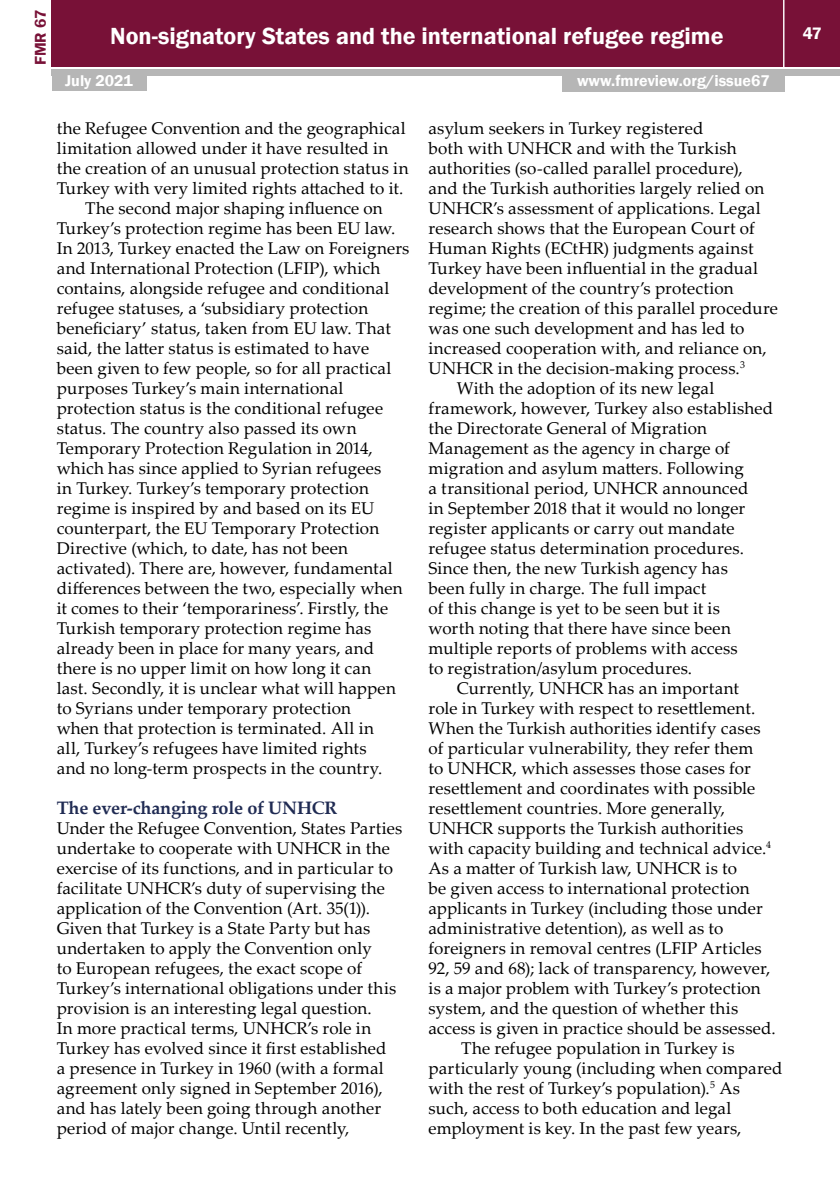
<style>
.page{position:relative;width:840px;height:1191px;background:#fff}
.page>*{position:absolute;margin:0;border:0;box-sizing:border-box;transform-origin:0 0}
.t1{font:600 24px "Franklin Gothic";color:#fff}
.t2{font:700 18px "Palatino Linotype";letter-spacing:-.01em;color:#202b53}
.t3{font:17px/20px "Palatino Linotype";letter-spacing:.01em;color:#000}
.t4{font:600 17px "Franklin Gothic";color:#fff}
.t5{font:600 16px "Franklin Gothic";color:#fff}
.t6{font:600 16px "Franklin Gothic";color:#781137}
</style>
<div class="page">
<div style="left:52px;top:0;width:787px;height:66px;background:#781137"></div>
<div style="left:52px;top:69px;width:787px;height:6px;background:#b6b6b6"></div>
<hr style="left:782px;top:0;width:2px;height:68px;background:#fff">
<div style="left:562px;top:74px;width:222px;height:18px;background:#b6b6b6"></div>
<div style="left:52px;top:73px;width:94px;height:18px;background:#b6b6b6"></div>
<p class="t6" style="left:31px;top:65px;width:57px;rotate:-90deg">FMR 67</p>
<h1 class="t1" style="left:110px;top:22px;width:614px">Non-signatory States and the international refugee regime</h1>
<p class="t4" style="left:802px;top:23px;width:21px">47</p>
<p class="t5" style="left:65px;top:71px;width:69px">July 2021</p>
<p class="t5" style="left:576px;top:71px;width:194px">www.fmreview.org/issue67</p>
<p class="t3" style="left:57px;top:117px;width:350px">the Refugee Convention and the geographical</p>
<p class="t3" style="left:57px;top:137px;width:333px">limitation allowed under it have resulted in</p>
<p class="t3" style="left:57px;top:157px;width:353px">the creation of an unusual protection status in</p>
<p class="t3" style="left:57px;top:177px;width:348px">Turkey with very limited rights attached to it.</p>
<p class="t3" style="left:85px;top:197px;width:299px">The second major shaping influence on</p>
<p class="t3" style="left:57px;top:217px;width:340px">Turkey’s protection regime has been EU law.</p>
<p class="t3" style="left:57px;top:237px;width:354px">In 2013, Turkey enacted the Law on Foreigners</p>
<p class="t3" style="left:57px;top:257px;width:325px">and International Protection (LFIP), which</p>
<p class="t3" style="left:57px;top:277px;width:334px">contains, alongside refugee and conditional</p>
<p class="t3" style="left:57px;top:297px;width:313px">refugee statuses, a ‘subsidiary protection</p>
<p class="t3" style="left:57px;top:317px;width:335px">beneficiary’ status, taken from EU law. That</p>
<p class="t3" style="left:57px;top:337px;width:314px">said, the latter status is estimated to have</p>
<p class="t3" style="left:57px;top:357px;width:336px">been given to few people, so for all practical</p>
<p class="t3" style="left:57px;top:377px;width:288px">purposes Turkey’s main international</p>
<p class="t3" style="left:57px;top:397px;width:328px">protection status is the conditional refugee</p>
<p class="t3" style="left:57px;top:417px;width:301px">status. The country also passed its own</p>
<p class="t3" style="left:57px;top:437px;width:317px">Temporary Protection Regulation in 2014,</p>
<p class="t3" style="left:57px;top:457px;width:326px">which has since applied to Syrian refugees</p>
<p class="t3" style="left:57px;top:477px;width:313px">in Turkey. Turkey’s temporary protection</p>
<p class="t3" style="left:57px;top:497px;width:319px">regime is inspired by and based on its EU</p>
<p class="t3" style="left:57px;top:517px;width:324px">counterpart, the EU Temporary Protection</p>
<p class="t3" style="left:57px;top:537px;width:293px">Directive (which, to date, has not been</p>
<p class="t3" style="left:57px;top:557px;width:337px">activated). There are, however, fundamental</p>
<p class="t3" style="left:57px;top:577px;width:347px">differences between the two, especially when</p>
<p class="t3" style="left:57px;top:597px;width:333px">it comes to their ‘temporariness’. Firstly, the</p>
<p class="t3" style="left:57px;top:617px;width:316px">Turkish temporary protection regime has</p>
<p class="t3" style="left:57px;top:637px;width:319px">already been in place for many years, and</p>
<p class="t3" style="left:57px;top:657px;width:316px">there is no upper limit on how long it can</p>
<p class="t3" style="left:57px;top:677px;width:340px">last. Secondly, it is unclear what will happen</p>
<p class="t3" style="left:57px;top:697px;width:295px">to Syrians under temporary protection</p>
<p class="t3" style="left:57px;top:717px;width:319px">when that protection is terminated. All in</p>
<p class="t3" style="left:57px;top:737px;width:311px">all, Turkey’s refugees have limited rights</p>
<p class="t3" style="left:57px;top:757px;width:327px">and no long-term prospects in the country.</p>
<p class="t2" style="left:57px;top:795px;width:282px">The ever-changing role of UNHCR</p>
<p class="t3" style="left:57px;top:817px;width:347px">Under the Refugee Convention, States Parties undertake to cooperate with UNHCR in the exercise of its functions, and in particular to facilitate UNHCR’s duty of supervising the application of the Convention (Art. 35(1)).<br>Given that Turkey is a State Party but has undertaken to apply the Convention only<br>to European refugees, the exact scope of Turkey’s international obligations under this provision is an interesting legal question.<br>In more practical terms, UNHCR’s role in Turkey has evolved since it first established<br>a presence in Turkey in 1960 (with a formal agreement only signed in September 2016), and has lately been going through another period of major change. Until recently,</p>
<p class="t3" style="left:428px;top:117px;width:276px">asylum seekers in Turkey registered</p>
<p class="t3" style="left:428px;top:137px;width:309px">both with UNHCR and with the Turkish</p>
<p class="t3" style="left:428px;top:157px;width:315px">authorities (so-called parallel procedure),</p>
<p class="t3" style="left:428px;top:177px;width:337px">and the Turkish authorities largely relied on</p>
<p class="t3" style="left:428px;top:197px;width:333px">UNHCR’s assessment of applications. Legal</p>
<p class="t3" style="left:428px;top:217px;width:328px">research shows that the European Court of</p>
<p class="t3" style="left:428px;top:237px;width:326px">Human Rights (ECtHR) judgments against</p>
<p class="t3" style="left:428px;top:257px;width:331px">Turkey have been influential in the gradual</p>
<p class="t3" style="left:428px;top:277px;width:306px">development of the country’s protection</p>
<p class="t3" style="left:428px;top:297px;width:351px">regime; the creation of this parallel procedure</p>
<p class="t3" style="left:428px;top:317px;width:317px">was one such development and has led to</p>
<p class="t3" style="left:428px;top:337px;width:339px">increased cooperation with, and reliance on,</p>
<p class="t3" style="left:428px;top:357px;width:318px">UNHCR in the decision-making process.<sup>3</sup></p>
<p class="t3" style="left:456px;top:377px;width:259px">With the adoption of its new legal</p>
<p class="t3" style="left:428px;top:397px;width:346px">framework, however, Turkey also established</p>
<p class="t3" style="left:428px;top:417px;width:280px">the Directorate General of Migration</p>
<p class="t3" style="left:428px;top:437px;width:303px">Management as the agency in charge of</p>
<p class="t3" style="left:428px;top:457px;width:317px">migration and asylum matters. Following</p>
<p class="t3" style="left:428px;top:477px;width:321px">a transitional period, UNHCR announced</p>
<p class="t3" style="left:428px;top:497px;width:318px">in September 2018 that it would no longer</p>
<p class="t3" style="left:428px;top:517px;width:307px">register applicants or carry out mandate</p>
<p class="t3" style="left:428px;top:537px;width:317px">refugee status determination procedures.</p>
<p class="t3" style="left:428px;top:557px;width:301px">Since then, the new Turkish agency has</p>
<p class="t3" style="left:428px;top:577px;width:279px">been fully in charge. The full impact</p>
<p class="t3" style="left:428px;top:597px;width:293px">of this change is yet to be seen but it is</p>
<p class="t3" style="left:428px;top:617px;width:304px">worth noting that there have since been</p>
<p class="t3" style="left:428px;top:637px;width:310px">multiple reports of problems with access</p>
<p class="t3" style="left:428px;top:657px;width:265px">to registration/asylum procedures.</p>
<p class="t3" style="left:456px;top:677px;width:283px">Currently, UNHCR has an important</p>
<p class="t3" style="left:428px;top:697px;width:328px">role in Turkey with respect to resettlement.</p>
<p class="t3" style="left:428px;top:717px;width:333px">When the Turkish authorities identify cases</p>
<p class="t3" style="left:428px;top:737px;width:326px">of particular vulnerability, they refer them</p>
<p class="t3" style="left:428px;top:757px;width:324px">to UNHCR, which assesses those cases for</p>
<p class="t3" style="left:428px;top:777px;width:328px">resettlement and coordinates with possible</p>
<p class="t3" style="left:428px;top:797px;width:298px">resettlement countries. More generally,</p>
<p class="t3" style="left:428px;top:817px;width:316px">UNHCR supports the Turkish authorities</p>
<p class="t3" style="left:428px;top:837px;width:344px">with capacity building and technical advice.<sup>4</sup></p>
<p class="t3" style="left:428px;top:857px;width:310px">As a matter of Turkish law, UNHCR is to</p>
<p class="t3" style="left:428px;top:877px;width:323px">be given access to international protection</p>
<p class="t3" style="left:428px;top:897px;width:335px">applicants in Turkey (including those under</p>
<p class="t3" style="left:428px;top:917px;width:296px">administrative detention), as well as to</p>
<p class="t3" style="left:428px;top:937px;width:334px">foreigners in removal centres (LFIP Articles</p>
<p class="t3" style="left:428px;top:957px;width:343px">92, 59 and 68); lack of transparency, however,</p>
<p class="t3" style="left:428px;top:977px;width:334px">is a major problem with Turkey’s protection</p>
<p class="t3" style="left:428px;top:997px;width:311px">system, and the question of whether this</p>
<p class="t3" style="left:428px;top:1017px;width:348px">access is given in practice should be assessed.</p>
<p class="t3" style="left:461px;top:1037px;width:275px">The refugee population in Turkey is</p>
<p class="t3" style="left:428px;top:1057px;width:355px">particularly young (including when compared</p>
<p class="t3" style="left:428px;top:1077px;width:313px">with the rest of Turkey’s population).<sup>5</sup> As</p>
<p class="t3" style="left:428px;top:1097px;width:304px">such, access to both education and legal</p>
<p class="t3" style="left:428px;top:1117px;width:314px">employment is key. In the past few years,</p>
</div>
